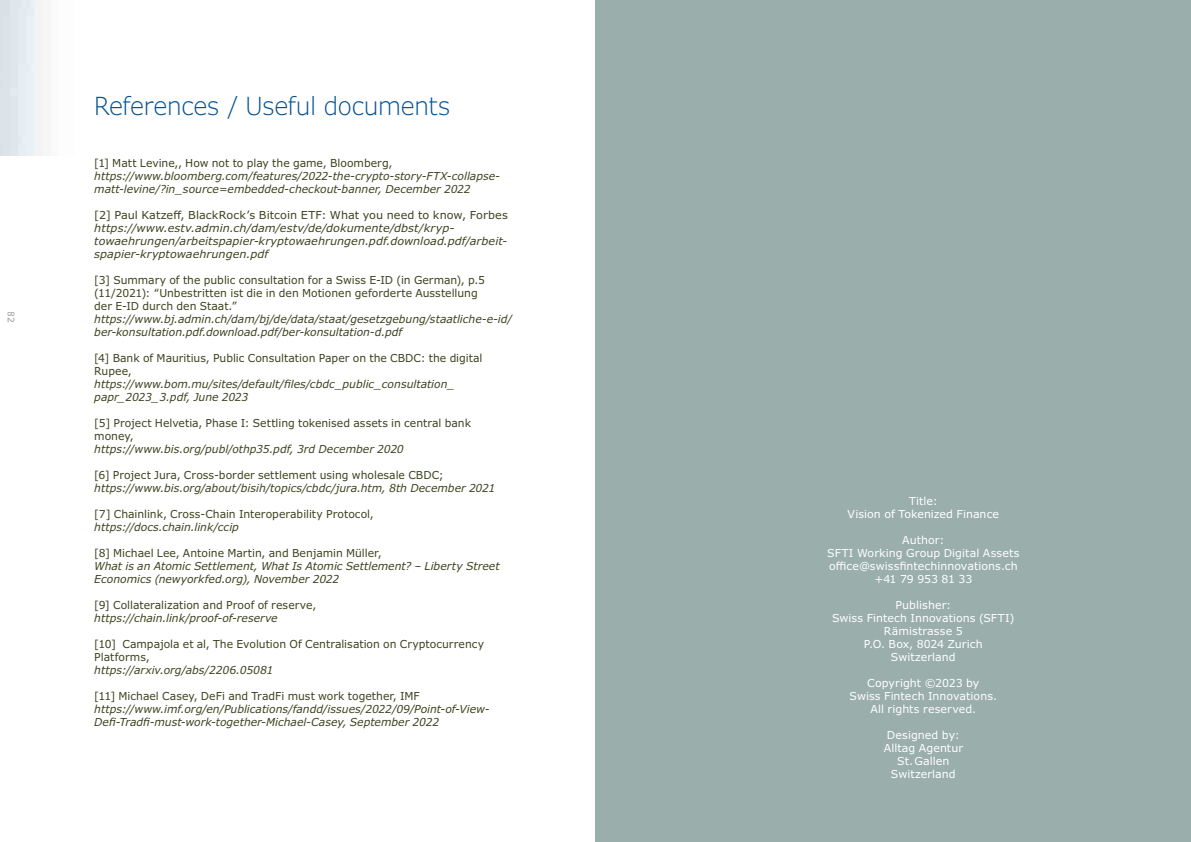
<style>
.page{position:relative;width:1191px;height:842px;background:#fff}
.page>*{position:absolute;margin:0;border:0;box-sizing:border-box;transform-origin:0 0}
.L1_Fett_ohne_Aufzählung{font:300 25px "Verdana Pro";letter-spacing:-.01em;color:#005193}
.L1_Regular_Linksbündig{font:italic 11px/13px "Verdana Pro";color:#3c441f}
.L1_Regular_Linksbündig-2{font:11px/13px "Verdana Pro";color:#3c441f}
.L1_Regular_ohne_Aufzählung{font:11px/13px "Verdana Pro";letter-spacing:.005em;color:#fff;text-align:center}
.L1_Regular_ohne_Aufzählung-2{font:11px "Verdana Pro";letter-spacing:-.015em;color:#fff}
.t1{font:9px "Verdana Pro";color:#9a9d97}
.s1{font-style:normal}
.s2{font-style:italic}
</style>
<div class="page">
<div style="left:595px;top:0;width:596px;height:842px;background:#9aaeac"></div>
<p class="t1" style="left:17px;top:311px;width:13px;rotate:90deg">82</p>
<p class="L1_Fett_ohne_Aufzählung" style="left:94px;top:90px;width:357px">References / Useful documents</p>
<p class="L1_Regular_Linksbündig-2" style="left:94px;top:157px;width:300px">[1] Matt Levine,, How not to play the game, Bloomberg,</p>
<p class="L1_Regular_Linksbündig" style="left:94px;top:170px;width:407px">https://www.bloomberg.com/features/2022-the-crypto-story-FTX-collapse&shy;matt-levine/?in_source=embedded-checkout-banner, December 2022</p>
<p class="L1_Regular_Linksbündig" style="left:94px;top:209px;width:415px"><span class="s1">[2] Paul Katzeff, BlackRock’s Bitcoin ETF: What you need to know, Forbes </span>https://www.estv.admin.ch/dam/estv/de/dokumente/dbst/kryp&shy;towaehrungen/arbeitspapier-kryptowaehrungen.pdf.download.pdf/arbeit&shy;spapier-kryptowaehrungen.pdf</p>
<p class="L1_Regular_Linksbündig-2" style="left:94px;top:274px;width:392px">[3] Summary of the public consultation for a Swiss E-ID (in German), p.5 (11/2021): “Unbestritten ist die in den Motionen geforderte Ausstellung der E-ID durch den Staat.”</p>
<p class="L1_Regular_Linksbündig" style="left:94px;top:313px;width:419px">https://www.bj.admin.ch/dam/bj/de/data/staat/gesetzgebung/staatliche-e-id/ ber-konsultation.pdf.download.pdf/ber-konsultation-d.pdf</p>
<p class="L1_Regular_Linksbündig" style="left:94px;top:352px;width:390px"><span class="s1">[4] Bank of Mauritius, Public Consultation Paper on the CBDC: the digital Rupee, </span>https://www.bom.mu/sites/default/files/cbdc_public_consultation_ papr_2023_3.pdf, June 2023</p>
<p class="L1_Regular_Linksbündig-2" style="left:94px;top:417px;width:378px">[5] Project Helvetia, Phase I: Settling tokenised assets in central bank money,</p>
<p class="L1_Regular_Linksbündig" style="left:94px;top:443px;width:311px">https://www.bis.org/publ/othp35.pdf, 3rd December 2020</p>
<p class="L1_Regular_Linksbündig-2" style="left:94px;top:469px;width:351px">[6] Project Jura, Cross-border settlement using wholesale CBDC;</p>
<p class="L1_Regular_Linksbündig" style="left:94px;top:482px;width:402px">https://www.bis.org/about/bisih/topics/cbdc/jura.htm, 8th December 2021</p>
<p class="L1_Regular_Linksbündig-2" style="left:94px;top:508px;width:281px">[7] Chainlink, Cross-Chain Interoperability Protocol, <span class="s2">https://docs.chain.link/ccip</span></p>
<p class="L1_Regular_Linksbündig-2" style="left:94px;top:547px;width:289px">[8] Michael Lee, Antoine Martin, and Benjamin Müller,</p>
<p class="L1_Regular_Linksbündig" style="left:94px;top:560px;width:407px">What is an Atomic Settlement, What Is Atomic Settlement? – Liberty Street<br>Economics (newyorkfed.org), November 2022</p>
<p class="L1_Regular_Linksbündig-2" style="left:94px;top:599px;width:223px">[9] Collateralization and Proof of reserve, <span class="s2">https://chain.link/proof-of-reserve</span></p>
<p class="L1_Regular_Linksbündig-2" style="left:94px;top:638px;width:391px">[10] Campajola et al, The Evolution Of Centralisation on Cryptocurrency</p>
<p class="L1_Regular_Linksbündig-2" style="left:94px;top:651px;width:57px">Platforms,</p>
<p class="L1_Regular_Linksbündig" style="left:94px;top:664px;width:180px">https://arxiv.org/abs/2206.05081</p>
<p class="L1_Regular_Linksbündig-2" style="left:94px;top:690px;width:327px">[11] Michael Casey, DeFi and TradFi must work together, IMF</p>
<p class="L1_Regular_Linksbündig" style="left:94px;top:703px;width:397px">https://www.imf.org/en/Publications/fandd/issues/2022/09/Point-of-View-<br>Defi-Tradfi-must-work-together-Michael-Casey, September 2022</p>
<p class="L1_Regular_ohne_Aufzählung" style="left:909px;top:495px;width:30px">Title:</p>
<p class="L1_Regular_ohne_Aufzählung" style="left:847px;top:508px;width:153px">Vision of Tokenized Finance</p>
<p class="L1_Regular_ohne_Aufzählung" style="left:827px;top:534px;width:194px">Author:<br>SFTI Working Group Digital Assets</p>
<p class="L1_Regular_ohne_Aufzählung" style="left:829px;top:560px;width:190px">office@swissfintechinnovations.ch</p>
<p class="L1_Regular_ohne_Aufzählung-2" style="left:874px;top:572px;width:99px">+41 79 953 81 33</p>
<p class="L1_Regular_ohne_Aufzählung" style="left:895px;top:599px;width:57px">Publisher:</p>
<p class="L1_Regular_ohne_Aufzählung" style="left:832px;top:612px;width:184px">Swiss Fintech Innovations (SFTI)</p>
<p class="L1_Regular_ohne_Aufzählung" style="left:884px;top:625px;width:80px">Rämistrasse 5</p>
<p class="L1_Regular_ohne_Aufzählung" style="left:864px;top:638px;width:120px">P.O. Box, 8024 Zurich</p>
<p class="L1_Regular_ohne_Aufzählung" style="left:891px;top:651px;width:66px">Switzerland</p>
<p class="L1_Regular_ohne_Aufzählung" style="left:867px;top:677px;width:114px">Copyright ©2023 by</p>
<p class="L1_Regular_ohne_Aufzählung" style="left:849px;top:690px;width:149px">Swiss Fintech Innovations.</p>
<p class="L1_Regular_ohne_Aufzählung" style="left:870px;top:703px;width:107px">All rights reserved.</p>
<p class="L1_Regular_ohne_Aufzählung" style="left:887px;top:729px;width:74px">Designed by:</p>
<p class="L1_Regular_ohne_Aufzählung" style="left:883px;top:742px;width:81px">Alltag Agentur</p>
<p class="L1_Regular_ohne_Aufzählung" style="left:897px;top:755px;width:54px">St.Gallen</p>
<p class="L1_Regular_ohne_Aufzählung" style="left:891px;top:768px;width:66px">Switzerland</p>
</div>
